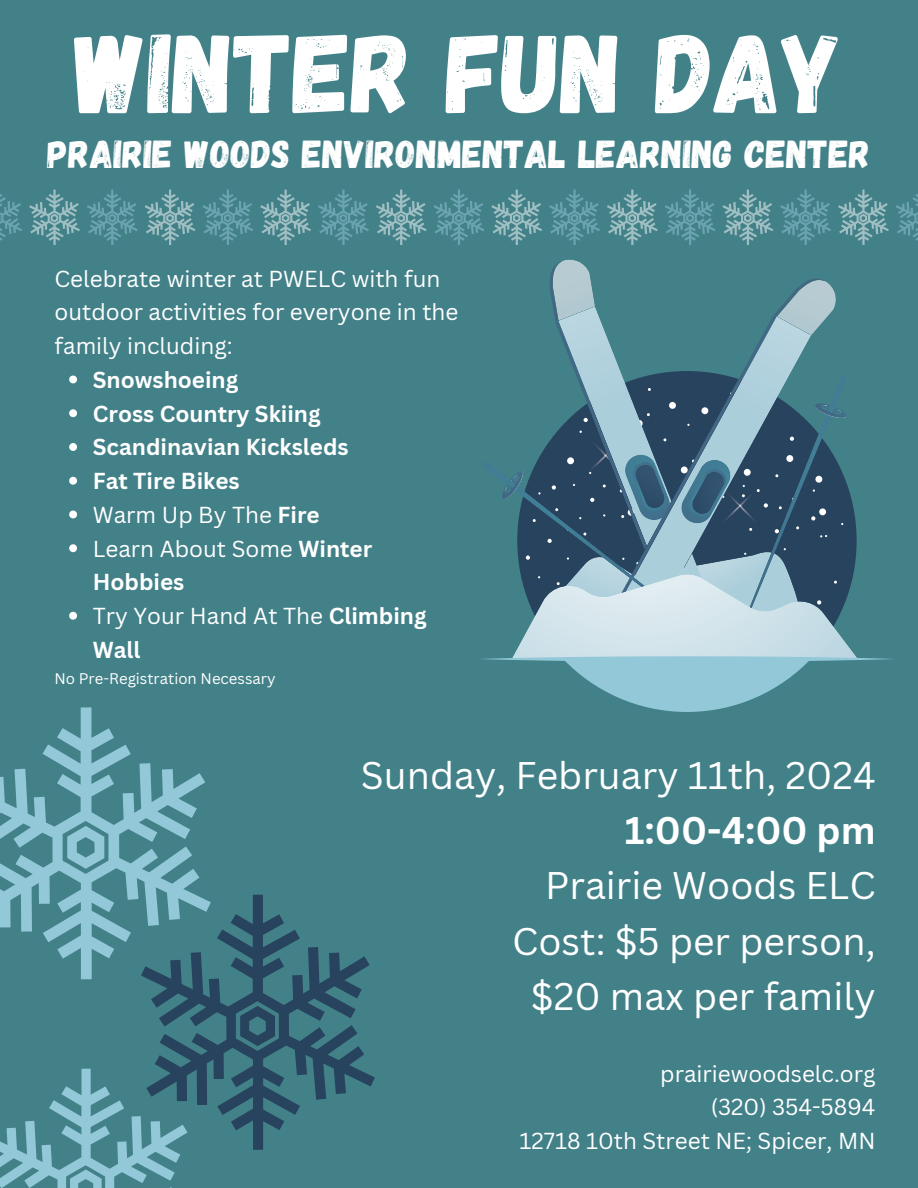
<style>
.page{position:relative;width:918px;height:1188px;background:#438189}
.page>*{position:absolute;margin:0;border:0;box-sizing:border-box;transform-origin:0 0}
.t1{font:112.5px "Gagalin";color:#fff}
.t2{font:39px "Gagalin";letter-spacing:.005em;color:#fff}
.t3{font:37.5px "Canva Sans";color:#fff}
.t4{font:700 37.5px "Canva Sans";color:#fff}
.t5{font:22.5px/33.8px "Canva Sans";color:#fff}
.t6{font:700 22.5px "Canva Sans";color:#fff}
.t7{font:15px "Canva Sans";color:#fff}
.s1{font-weight:700}
</style>
<div class="page">
<svg style="left:0;top:194px;width:22px;height:47px"></svg>
<svg style="left:29px;top:190px;width:51px;height:55px"></svg>
<svg style="left:87px;top:190px;width:50px;height:55px"></svg>
<svg style="left:145px;top:190px;width:50px;height:55px"></svg>
<svg style="left:203px;top:190px;width:50px;height:55px"></svg>
<svg style="left:260px;top:190px;width:51px;height:55px"></svg>
<svg style="left:318px;top:190px;width:51px;height:55px"></svg>
<svg style="left:376px;top:190px;width:50px;height:55px"></svg>
<svg style="left:434px;top:190px;width:50px;height:55px"></svg>
<svg style="left:491px;top:190px;width:51px;height:55px"></svg>
<svg style="left:549px;top:190px;width:51px;height:55px"></svg>
<svg style="left:607px;top:190px;width:50px;height:55px"></svg>
<svg style="left:665px;top:190px;width:50px;height:55px"></svg>
<svg style="left:722px;top:190px;width:51px;height:55px"></svg>
<svg style="left:780px;top:190px;width:51px;height:55px"></svg>
<svg style="left:838px;top:190px;width:51px;height:55px"></svg>
<svg style="left:896px;top:194px;width:22px;height:47px"></svg>
<svg style="left:0;top:707px;width:205px;height:272px"></svg>
<svg style="left:67px;top:826px;width:37px;height:43px"></svg>
<svg style="left:141px;top:895px;width:234px;height:255px"></svg>
<svg style="left:240px;top:1006px;width:35px;height:40px"></svg>
<svg style="left:555px;top:307px;width:54px;height:68px;fill:#b2d1de"></svg>
<svg style="left:550px;top:260px;width:45px;height:62px;background:#9cb9c2"></svg>
<svg style="left:609px;top:315px;width:202px;height:60px"></svg>
<svg style="left:774px;top:278px;width:62px;height:57px"></svg>
<svg style="left:483px;top:375px;width:408px;height:337px"></svg>
<svg style="left:69px;top:376px;width:8px;height:7px"></svg>
<svg style="left:69px;top:409px;width:8px;height:8px"></svg>
<svg style="left:69px;top:443px;width:8px;height:8px"></svg>
<svg style="left:69px;top:477px;width:8px;height:8px"></svg>
<svg style="left:69px;top:511px;width:8px;height:7px"></svg>
<svg style="left:69px;top:544px;width:8px;height:8px"></svg>
<svg style="left:69px;top:612px;width:8px;height:8px"></svg>
<svg style="left:0;top:1069px;width:192px;height:119px"></svg>
<p class="t1" style="left:75px;top:0;width:769px">WINTER FUN DAY</p>
<p class="t2" style="left:48px;top:128px;width:824px">PRAIRIE WOODS ENVIRONMENTAL LEARNING CENTER</p>
<p class="t5" style="left:55px;top:261px;width:405px">Celebrate winter at PWELC with fun outdoor activities for everyone in the family including:</p>
<p class="t6" style="left:93px;top:364px;width:147px">Snowshoeing</p>
<p class="t6" style="left:93px;top:398px;width:229px">Cross Country Skiing</p>
<p class="t6" style="left:93px;top:431px;width:257px">Scandinavian Kicksleds</p>
<p class="t6" style="left:93px;top:465px;width:148px">Fat Tire Bikes</p>
<p class="t5" style="left:93px;top:497px;width:228px">Warm Up By The <span class="s1">Fire</span></p>
<p class="t5" style="left:93px;top:531px;width:281px">Learn About Some <span class="s1">Winter<br>Hobbies</span></p>
<p class="t5" style="left:93px;top:599px;width:335px">Try Your Hand At The <span class="s1">Climbing<br>Wall</span></p>
<p class="t7" style="left:55px;top:668px;width:223px">No Pre-Registration Necessary</p>
<p class="t3" style="left:361px;top:749px;width:516px">Sunday, February 11th, 2024</p>
<p class="t4" style="left:625px;top:804px;width:252px">1:00-4:00 pm</p>
<p class="t3" style="left:545px;top:859px;width:332px">Prairie Woods ELC</p>
<p class="t3" style="left:512px;top:914px;width:365px">Cost: $5 per person,</p>
<p class="t3" style="left:531px;top:970px;width:346px">$20 max per family</p>
<p class="t5" style="left:660px;top:1056px;width:217px">prairiewoodselc.org</p>
<p class="t5" style="left:711px;top:1090px;width:166px">(320) 354-5894</p>
<p class="t5" style="left:520px;top:1124px;width:357px">12718 10th Street NE; Spicer, MN</p>
</div>
